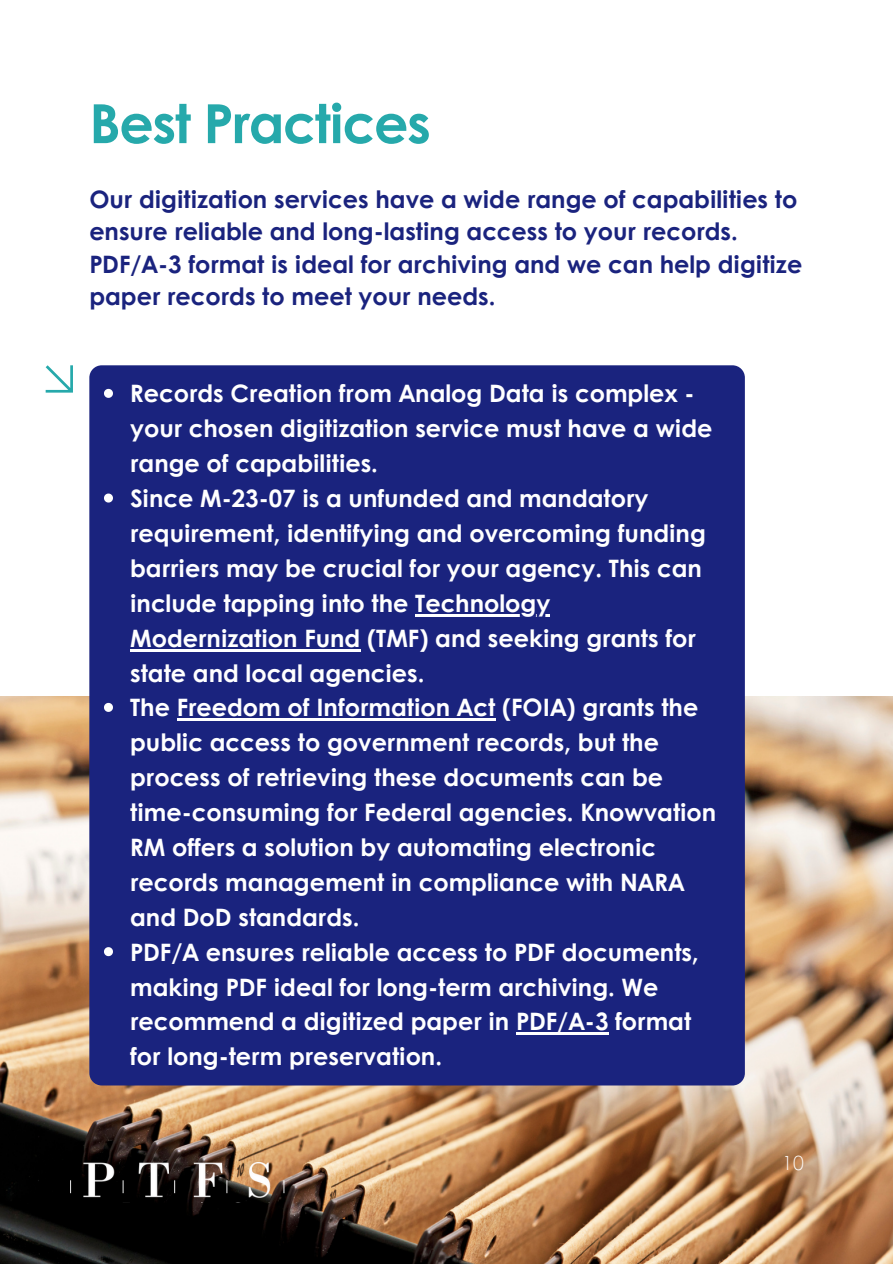
<style>
.page{position:relative;width:893px;height:1264px;background:#fff}
.page>*{position:absolute;margin:0;border:0;box-sizing:border-box;transform-origin:0 0}
.t1{font:700 54px "Century Gothic";letter-spacing:-.025em;color:#26a9ab}
.t2{font:700 24px/34.8px "Century Gothic";color:#fff}
.t3{font:700 24px/32.7px "Century Gothic";color:#1a237e}
.t4{font:300 19.5px "Century Gothic";color:#fff}
</style>
<div class="page">
<img style="left:0;top:696px;width:892px;height:567px">
<div style="left:89px;top:365px;width:655px;height:720px;background:#1a237e;border-radius:12px"></div>
<svg style="left:46px;top:365px;width:27px;height:27px"></svg>
<svg style="left:104px;top:389px;width:9px;height:9px"></svg>
<svg style="left:104px;top:493px;width:9px;height:9px"></svg>
<hr style="left:415px;top:614px;width:135px;height:2px;background:#fff">
<hr style="left:130px;top:649px;width:230px;height:2px;background:#fff">
<svg style="left:104px;top:703px;width:9px;height:9px"></svg>
<hr style="left:177px;top:718px;width:318px;height:3px;background:#fff">
<svg style="left:104px;top:947px;width:9px;height:9px"></svg>
<hr style="left:516px;top:1032px;width:92px;height:2px;background:#fff">
<img style="left:71px;top:1162px;width:227px;height:40px">
<p class="t1" style="left:89px;top:82px;width:343px">Best Practices</p>
<p class="t3" style="left:89px;top:181px;width:714px">Our digitization services have a wide range of capabilities to ensure reliable and long-lasting access to your records.<br>PDF/A-3 format is ideal for archiving and we can help digitize paper records to meet your needs.</p>
<p class="t2" style="left:130px;top:375px;width:583px">Records Creation from Analog Data is complex - your chosen digitization service must have a wide range of capabilities.</p>
<p class="t2" style="left:130px;top:480px;width:577px">Since M-23-07 is a unfunded and mandatory requirement, identifying and overcoming funding barriers may be crucial for your agency. This can include tapping into the Technology Modernization Fund (TMF) and seeking grants for state and local agencies.</p>
<p class="t2" style="left:130px;top:689px;width:587px">The Freedom of Information Act (FOIA) grants the public access to government records, but the process of retrieving these documents can be time-consuming for Federal agencies. Knowvation RM offers a solution by automating electronic records management in compliance with NARA and DoD standards.</p>
<p class="t2" style="left:130px;top:933px;width:570px">PDF/A ensures reliable access to PDF documents, making PDF ideal for long-term archiving. We recommend a digitized paper in PDF/A-3 format for long-term preservation.</p>
<p class="t4" style="left:782px;top:1147px;width:23px">10</p>
</div>
